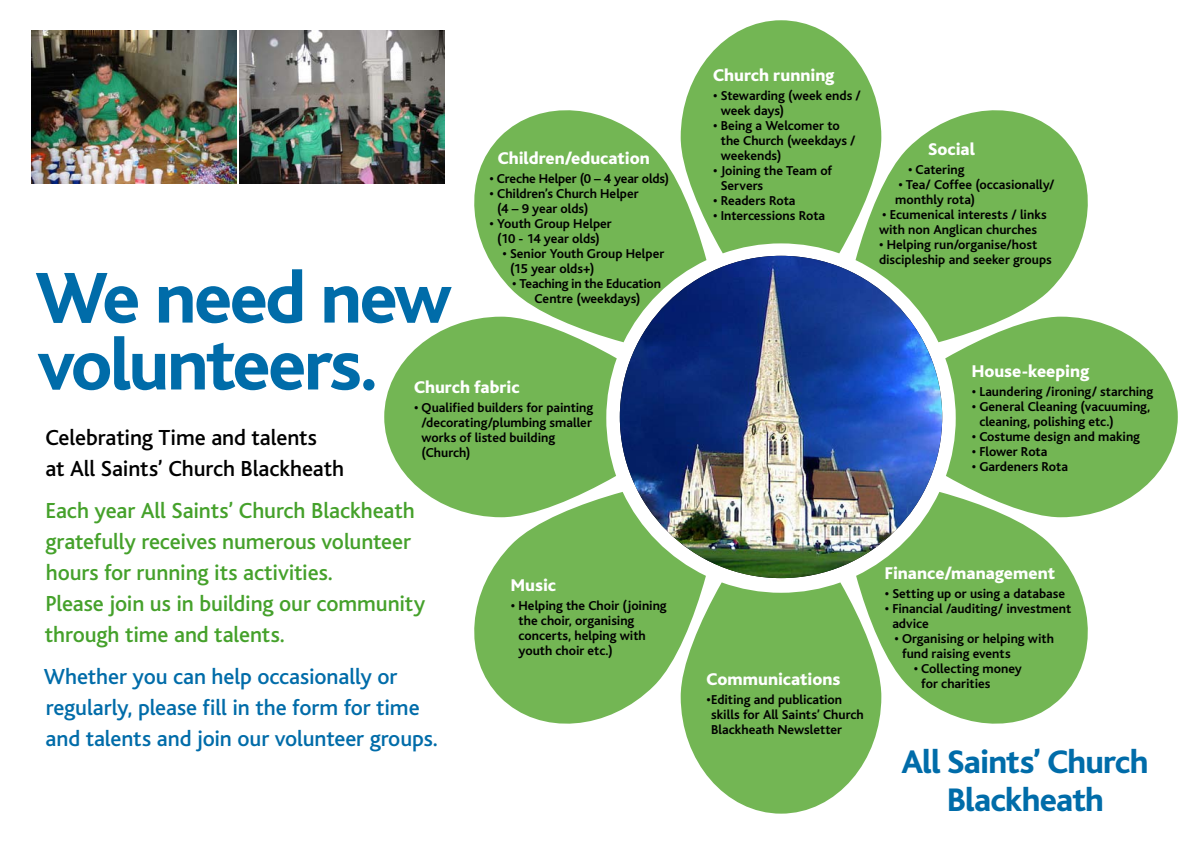
<style>
.page{position:relative;width:1191px;height:842px;background:#fff}
.page>*{position:absolute;margin:0;border:0;box-sizing:border-box;transform-origin:0 0}
.t1{font:800 75.3px/66.9px "Bliss";letter-spacing:-.035em;color:#006ca9}
.t2{font:800 34.1px/38px "Bliss";letter-spacing:-.025em;color:#006ca9;text-align:center}
.t3{font:500 22.8px/31px "Bliss";letter-spacing:-.005em;color:#45a12b}
.t4{font:500 22.8px/31px "Bliss";letter-spacing:-.005em;color:#006ca9}
.t5{font:500 22.8px/31px "Bliss";letter-spacing:-.005em;color:#000}
.t6{font:800 17.8px "Bliss";color:#fff}
.t7{font:700 13.5px/15px "Bliss";letter-spacing:-.005em;color:#000}
</style>
<div class="page">
<svg style="left:474px;top:110px;width:232px;height:232px;fill:#73b654"></svg>
<svg style="left:855px;top:110px;width:233px;height:232px;fill:#73b654"></svg>
<svg style="left:384px;top:317px;width:233px;height:194px;fill:#73b654"></svg>
<svg style="left:680px;top:20px;width:201px;height:233px;fill:#73b654"></svg>
<svg style="left:856px;top:492px;width:232px;height:232px;fill:#73b654"></svg>
<svg style="left:945px;top:317px;width:232px;height:200px;fill:#73b654"></svg>
<svg style="left:461px;top:492px;width:245px;height:232px;fill:#73b654"></svg>
<svg style="left:680px;top:582px;width:201px;height:232px;fill:#73b654"></svg>
<img style="left:620px;top:256px;width:322px;height:322px;border-radius:161px">
<img style="left:240px;top:30px;width:204px;height:154px">
<img style="left:32px;top:30px;width:204px;height:154px">
<h3 class="t6" style="left:498px;top:149px;width:153px">Children/education</h3>
<p class="t7" style="left:489px;top:171px;width:181px">• Creche Helper (0 – 4 year olds)</p>
<p class="t7" style="left:497px;top:186px;width:143px;text-indent:-8px">• Children’s Church Helper (4 – 9 year olds)</p>
<p class="t7" style="left:489px;top:216px;width:124px;text-align:center">• Youth Group Helper (10 - 14 year olds)</p>
<p class="t7" style="left:510px;top:246px;width:156px;text-indent:-8px">• Senior Youth Group Helper (15 year olds+)</p>
<p class="t7" style="left:512px;top:276px;width:150px;text-align:center">• Teaching in the Education<br>Centre (weekdays)</p>
<h1 class="t1" style="left:35px;top:266px;width:418px">We need new volunteers.</h1>
<h3 class="t6" style="left:414px;top:377px;width:107px">Church fabric</h3>
<p class="t7" style="left:421px;top:400px;width:173px;text-indent:-8px">• Qualified builders for painting /decorating/plumbing smaller works of listed building (Church)</p>
<h3 class="t5" style="left:45px;top:423px;width:300px">Celebrating Time and talents<br>at All Saints’ Church Blackheath</h3>
<h3 class="t3" style="left:45px;top:496px;width:382px">Each year All Saints’ Church Blackheath gratefully receives numerous volunteer hours for running its activities.<br>Please join us in building our community through time and talents.</h3>
<h3 class="t4" style="left:44px;top:662px;width:396px">Whether you can help occasionally or regularly, please fill in the form for time and talents and join our volunteer groups.</h3>
<h3 class="t6" style="left:511px;top:575px;width:47px">Music</h3>
<p class="t7" style="left:518px;top:598px;width:150px;text-indent:-8px">• Helping the Choir (joining the choir, organising concerts, helping with youth choir etc.)</p>
<h3 class="t6" style="left:713px;top:66px;width:123px">Church running</h3>
<p class="t7" style="left:721px;top:89px;width:142px;text-indent:-8px">• Stewarding (week ends / week days)</p>
<p class="t7" style="left:721px;top:119px;width:136px;text-indent:-8px">• Being a Welcomer to the Church (weekdays / weekends)</p>
<p class="t7" style="left:721px;top:164px;width:113px;text-indent:-8px">• Joining the Team of<br>Servers</p>
<p class="t7" style="left:713px;top:194px;width:84px">• Readers Rota</p>
<p class="t7" style="left:713px;top:209px;width:114px">• Intercessions Rota</p>
<h3 class="t6" style="left:928px;top:140px;width:48px">Social</h3>
<p class="t7" style="left:908px;top:163px;width:58px">• Catering</p>
<p class="t7" style="left:895px;top:178px;width:161px">• Tea/ Coffee (occasionally/ monthly rota)</p>
<p class="t7" style="left:879px;top:208px;width:169px">• Ecumenical interests / links with non Anglican churches</p>
<p class="t7" style="left:879px;top:238px;width:174px">• Helping run/organise/host discipleship and seeker groups</p>
<h3 class="t6" style="left:971px;top:362px;width:119px">House-keeping</h3>
<p class="t7" style="left:971px;top:385px;width:183px">• Laundering /ironing/ starching</p>
<p class="t7" style="left:979px;top:400px;width:173px;text-indent:-8px">• General Cleaning (vacuuming, cleaning, polishing etc.)</p>
<p class="t7" style="left:971px;top:430px;width:170px">• Costume design and making</p>
<p class="t7" style="left:971px;top:445px;width:77px">• Flower Rota</p>
<p class="t7" style="left:971px;top:460px;width:98px">• Gardeners Rota</p>
<h3 class="t6" style="left:884px;top:564px;width:172px">Finance/management</h3>
<p class="t7" style="left:884px;top:586px;width:182px">• Setting up or using a database</p>
<p class="t7" style="left:892px;top:601px;width:180px;text-indent:-8px">• Financial /auditing/ investment advice</p>
<p class="t7" style="left:902px;top:631px;width:153px;text-indent:-8px">• Organising or helping with fund raising events</p>
<p class="t7" style="left:913px;top:661px;width:110px">• Collecting money</p>
<h3 class="t6" style="left:706px;top:670px;width:135px">Communications</h3>
<p class="t7" style="left:921px;top:676px;width:71px">for charities</p>
<p class="t7" style="left:711px;top:692px;width:154px;text-indent:-5px">•Editing and publication skills for All Saints’ Church<br>Blackheath Newsletter</p>
<h2 class="t2" style="left:901px;top:744px;width:248px">All Saints’ Church<br>Blackheath</h2>
</div>
